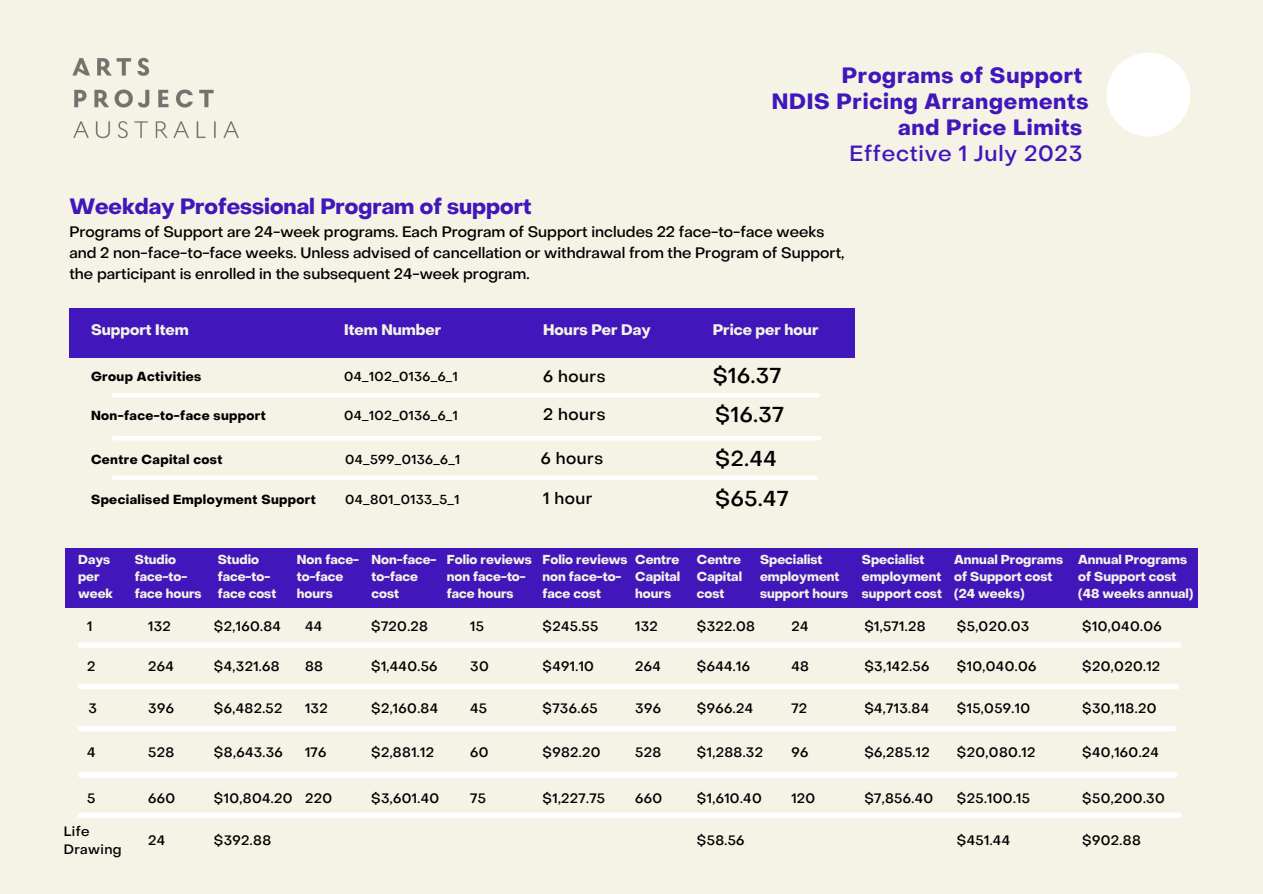
<style>
.page{position:relative;width:1263px;height:894px;background:#fff}
.page>*{position:absolute;margin:0;border:0;box-sizing:border-box;transform-origin:0 0}
.t1{font:700 21.75px/25.8px "Object Sans";letter-spacing:.035em;color:#4116bb;text-align:right}
.t2{font:700 21.75px "Object Sans";color:#4116bb}
.t3{font:500 21.75px "Object Sans";letter-spacing:.035em;color:#4116bb}
.t4{font:500 21.3px "Object Sans";letter-spacing:.03em;color:#000}
.t5{font:500 16.35px "Object Sans";letter-spacing:.03em;color:#000}
.t6{font:500 15px "Object Sans";color:#000}
.t7{font:700 15px "Object Sans";color:#f4f3e6}
.t8{font:500 13.5px "Object Sans";letter-spacing:.03em;color:#000}
.t9{font:700 12.9px "Object Sans";letter-spacing:.03em;color:#000}
.t10{font:500 12.9px "Object Sans";letter-spacing:.03em;color:#000}
.t11{font:700 12.75px/17px "Object Sans";color:#f4f3e6}
</style>
<div class="page">
<div style="left:0;top:0;width:1263px;height:893px;background:#f4f3e6"></div>
<div style="left:65px;top:548px;width:1132px;height:59px;background:#4116bb"></div>
<div style="left:81px;top:642px;width:1097px;height:5px;background:#fff"></div>
<img style="left:72px;top:57px;width:167px;height:82px">
<div style="left:81px;top:683px;width:1095px;height:6px;background:#fff"></div>
<div style="left:81px;top:725px;width:1093px;height:6px;background:#fff"></div>
<div style="left:81px;top:772px;width:1094px;height:5px;background:#fff"></div>
<div style="left:81px;top:812px;width:1097px;height:5px;background:#fff"></div>
<div style="left:69px;top:308px;width:785px;height:50px;background:#4116bb"></div>
<hr style="left:114px;top:393px;width:704px;height:4px;background:#fff">
<hr style="left:114px;top:436px;width:705px;height:4px;background:#fff">
<div style="left:114px;top:475px;width:702px;height:5px;background:#fff"></div>
<div style="left:1106px;top:53px;width:84px;height:83px;background:#fff;border-radius:50%"></div>
<p class="t1" style="left:842px;top:65px;width:242px">Programs of Support</p>
<p class="t1" style="left:772px;top:90px;width:318px">NDIS Pricing Arrangements and Price Limits</p>
<p class="t3" style="left:849px;top:145px;width:234px">Effective 1 July 2023</p>
<p class="t2" style="left:69px;top:197px;width:463px">Weekday Professional Program of support</p>
<p class="t6" style="left:69px;top:226px;width:756px">Programs of Support are 24-week programs. Each Program of Support includes 22 face-to-face weeks</p>
<p class="t6" style="left:69px;top:246px;width:776px">and 2 non-face-to-face weeks. Unless advised of cancellation or withdrawal from the Program of Support,</p>
<p class="t6" style="left:69px;top:267px;width:462px">the participant is enrolled in the subsequent 24-week program.</p>
<p class="t7" style="left:91px;top:324px;width:99px">Support Item</p>
<p class="t7" style="left:344px;top:324px;width:98px">Item Number</p>
<p class="t7" style="left:543px;top:324px;width:109px">Hours Per Day</p>
<p class="t7" style="left:713px;top:324px;width:107px">Price per hour</p>
<p class="t4" style="left:713px;top:367px;width:70px">$16.37</p>
<p class="t4" style="left:715px;top:406px;width:70px">$16.37</p>
<p class="t4" style="left:715px;top:450px;width:63px">$2.44</p>
<p class="t5" style="left:543px;top:369px;width:64px">6 hours</p>
<p class="t5" style="left:543px;top:408px;width:64px">2 hours</p>
<p class="t5" style="left:541px;top:452px;width:64px">6 hours</p>
<p class="t5" style="left:543px;top:492px;width:51px">1 hour</p>
<p class="t9" style="left:91px;top:372px;width:112px">Group Activities</p>
<p class="t10" style="left:344px;top:372px;width:115px">04_102_0136_6_1</p>
<p class="t10" style="left:344px;top:410px;width:115px">04_102_0136_6_1</p>
<p class="t10" style="left:345px;top:454px;width:116px">04_599_0136_6_1</p>
<p class="t9" style="left:91px;top:410px;width:176px">Non-face-to-face support</p>
<p class="t9" style="left:91px;top:454px;width:133px">Centre Capital cost</p>
<p class="t9" style="left:91px;top:494px;width:226px">Specialised Employment Support</p>
<p class="t10" style="left:345px;top:494px;width:116px">04_801_0133_5_1</p>
<p class="t4" style="left:715px;top:490px;width:75px">$65.47</p>
<p class="t11" style="left:78px;top:552px;width:34px">Days</p>
<p class="t11" style="left:78px;top:569px;width:23px">per</p>
<p class="t11" style="left:78px;top:586px;width:36px">week</p>
<p class="t8" style="left:87px;top:620px;width:7px">1</p>
<p class="t8" style="left:87px;top:660px;width:10px">2</p>
<p class="t8" style="left:88px;top:703px;width:10px">3</p>
<p class="t8" style="left:87px;top:746px;width:10px">4</p>
<p class="t8" style="left:87px;top:792px;width:10px">5</p>
<p class="t8" style="left:64px;top:825px;width:27px">Life</p>
<p class="t8" style="left:64px;top:843px;width:59px">Drawing</p>
<p class="t11" style="left:135px;top:552px;width:43px">Studio</p>
<p class="t11" style="left:135px;top:569px;width:54px">face-to-</p>
<p class="t11" style="left:135px;top:586px;width:68px">face hours</p>
<p class="t8" style="left:148px;top:620px;width:24px">132</p>
<p class="t8" style="left:148px;top:660px;width:27px">264</p>
<p class="t8" style="left:148px;top:703px;width:27px">396</p>
<p class="t8" style="left:148px;top:746px;width:27px">528</p>
<p class="t8" style="left:148px;top:792px;width:29px">660</p>
<p class="t8" style="left:148px;top:834px;width:19px">24</p>
<p class="t11" style="left:218px;top:552px;width:43px">Studio</p>
<p class="t11" style="left:218px;top:569px;width:54px">face-to-</p>
<p class="t11" style="left:218px;top:586px;width:60px">face cost</p>
<p class="t11" style="left:297px;top:552px;width:64px">Non face-</p>
<p class="t11" style="left:297px;top:569px;width:48px">to-face</p>
<p class="t11" style="left:297px;top:586px;width:37px">hours</p>
<p class="t8" style="left:305px;top:620px;width:19px">44</p>
<p class="t8" style="left:305px;top:660px;width:20px">88</p>
<p class="t8" style="left:305px;top:703px;width:24px">132</p>
<p class="t8" style="left:305px;top:746px;width:23px">176</p>
<p class="t8" style="left:305px;top:792px;width:29px">220</p>
<p class="t8" style="left:214px;top:620px;width:68px">$2,160.84</p>
<p class="t8" style="left:214px;top:660px;width:67px">$4,321.68</p>
<p class="t8" style="left:214px;top:703px;width:70px">$6,482.52</p>
<p class="t8" style="left:214px;top:746px;width:70px">$8,643.36</p>
<p class="t8" style="left:214px;top:792px;width:80px">$10,804.20</p>
<p class="t8" style="left:214px;top:834px;width:59px">$392.88</p>
<p class="t11" style="left:371px;top:552px;width:67px">Non-face-</p>
<p class="t11" style="left:371px;top:569px;width:48px">to-face</p>
<p class="t11" style="left:371px;top:586px;width:29px">cost</p>
<p class="t8" style="left:371px;top:620px;width:58px">$720.28</p>
<p class="t8" style="left:371px;top:660px;width:68px">$1,440.56</p>
<p class="t8" style="left:371px;top:703px;width:68px">$2,160.84</p>
<p class="t8" style="left:371px;top:746px;width:64px">$2,881.12</p>
<p class="t8" style="left:371px;top:792px;width:70px">$3,601.40</p>
<p class="t11" style="left:447px;top:552px;width:87px">Folio reviews non face-to&shy;face hours</p>
<p class="t8" style="left:470px;top:620px;width:15px">15</p>
<p class="t8" style="left:470px;top:660px;width:20px">30</p>
<p class="t8" style="left:470px;top:703px;width:18px">45</p>
<p class="t8" style="left:470px;top:746px;width:20px">60</p>
<p class="t8" style="left:470px;top:792px;width:17px">75</p>
<p class="t11" style="left:543px;top:552px;width:87px">Folio reviews non face-to&shy;face cost</p>
<p class="t11" style="left:635px;top:552px;width:46px">Centre</p>
<p class="t11" style="left:635px;top:569px;width:47px">Capital</p>
<p class="t11" style="left:635px;top:586px;width:37px">hours</p>
<p class="t8" style="left:635px;top:620px;width:24px">132</p>
<p class="t8" style="left:635px;top:660px;width:27px">264</p>
<p class="t8" style="left:543px;top:620px;width:57px">$245.55</p>
<p class="t8" style="left:543px;top:660px;width:53px">$491.10</p>
<p class="t8" style="left:543px;top:703px;width:56px">$736.65</p>
<p class="t8" style="left:543px;top:746px;width:60px">$982.20</p>
<p class="t8" style="left:543px;top:792px;width:64px">$1,227.75</p>
<p class="t8" style="left:635px;top:703px;width:27px">396</p>
<p class="t8" style="left:635px;top:746px;width:27px">528</p>
<p class="t8" style="left:635px;top:792px;width:29px">660</p>
<p class="t11" style="left:697px;top:552px;width:46px">Centre</p>
<p class="t11" style="left:697px;top:569px;width:47px">Capital</p>
<p class="t11" style="left:697px;top:586px;width:29px">cost</p>
<p class="t11" style="left:760px;top:552px;width:90px">Specialist employment support hours</p>
<p class="t8" style="left:697px;top:620px;width:60px">$322.08</p>
<p class="t8" style="left:697px;top:660px;width:55px">$644.16</p>
<p class="t8" style="left:697px;top:703px;width:58px">$966.24</p>
<p class="t8" style="left:697px;top:746px;width:68px">$1,288.32</p>
<p class="t8" style="left:697px;top:792px;width:66px">$1,610.40</p>
<p class="t8" style="left:697px;top:834px;width:49px">$58.56</p>
<p class="t8" style="left:791px;top:620px;width:19px">24</p>
<p class="t8" style="left:791px;top:660px;width:19px">48</p>
<p class="t8" style="left:791px;top:703px;width:17px">72</p>
<p class="t8" style="left:791px;top:746px;width:18px">96</p>
<p class="t8" style="left:791px;top:792px;width:25px">120</p>
<p class="t11" style="left:862px;top:552px;width:82px">Specialist employment support cost</p>
<p class="t8" style="left:864px;top:620px;width:63px">$1,571.28</p>
<p class="t8" style="left:864px;top:660px;width:66px">$3,142.56</p>
<p class="t8" style="left:864px;top:703px;width:66px">$4,713.84</p>
<p class="t8" style="left:864px;top:746px;width:67px">$6,285.12</p>
<p class="t8" style="left:864px;top:792px;width:70px">$7,856.40</p>
<p class="t11" style="left:954px;top:552px;width:110px">Annual Programs</p>
<p class="t11" style="left:954px;top:569px;width:100px">of Support cost</p>
<p class="t11" style="left:954px;top:586px;width:72px">(24 weeks)</p>
<p class="t8" style="left:957px;top:620px;width:74px">$5,020.03</p>
<p class="t8" style="left:957px;top:660px;width:81px">$10,040.06</p>
<p class="t8" style="left:957px;top:703px;width:75px">$15,059.10</p>
<p class="t8" style="left:957px;top:746px;width:80px">$20,080.12</p>
<p class="t8" style="left:957px;top:792px;width:75px">$25.100.15</p>
<p class="t8" style="left:957px;top:834px;width:55px">$451.44</p>
<p class="t11" style="left:1078px;top:552px;width:110px">Annual Programs</p>
<p class="t11" style="left:1078px;top:569px;width:100px">of Support cost</p>
<p class="t11" style="left:1078px;top:586px;width:117px">(48 weeks annual)</p>
<p class="t8" style="left:1082px;top:620px;width:81px">$10,040.06</p>
<p class="t8" style="left:1082px;top:660px;width:79px">$20,020.12</p>
<p class="t8" style="left:1082px;top:703px;width:76px">$30,118.20</p>
<p class="t8" style="left:1082px;top:746px;width:78px">$40,160.24</p>
<p class="t8" style="left:1082px;top:792px;width:84px">$50,200.30</p>
<p class="t8" style="left:1082px;top:834px;width:60px">$902.88</p>
</div>
